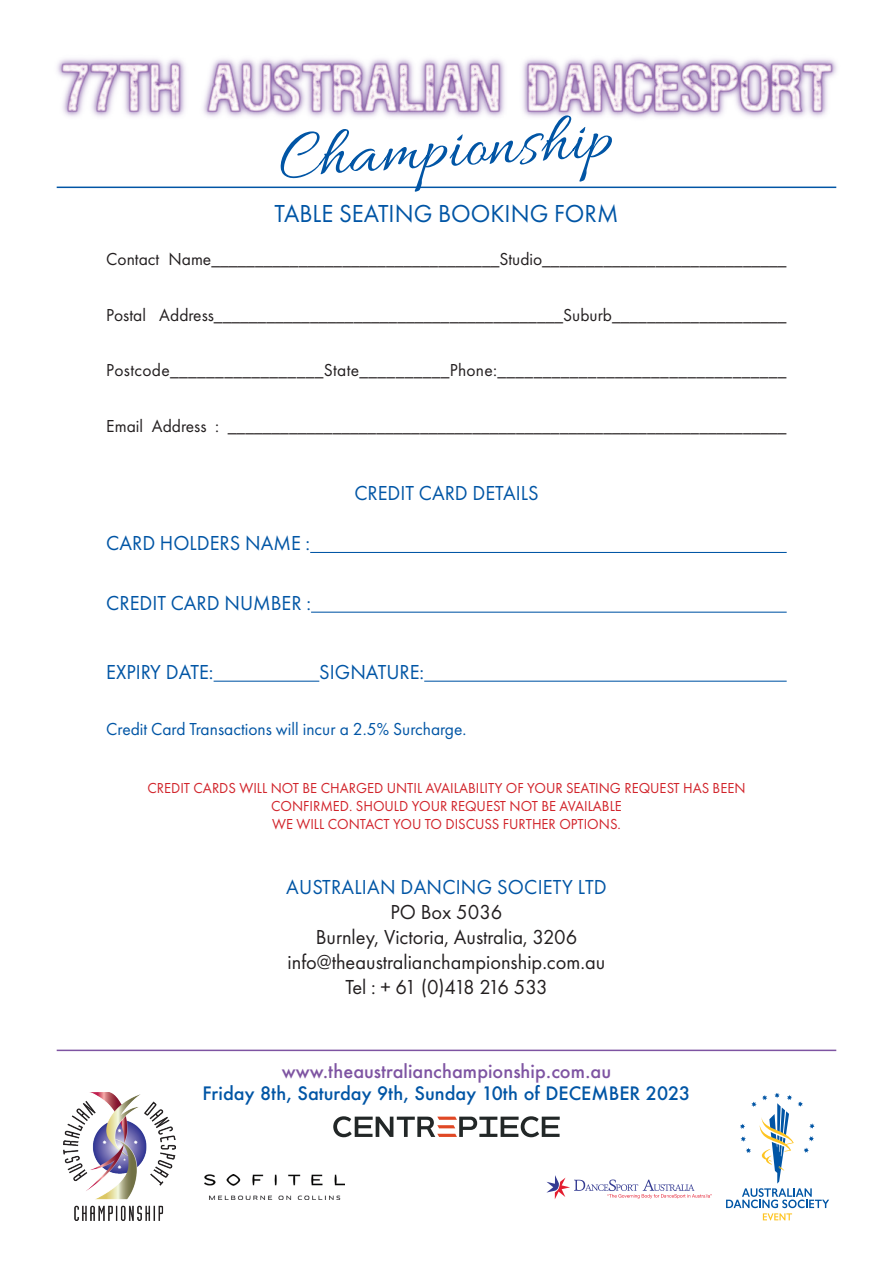
<style>
.page{position:relative;width:893px;height:1263px;background:#fff}
.page>*{position:absolute;margin:0;border:0;box-sizing:border-box;transform-origin:0 0}
.t1{font:25.5px "Futura PT";color:#0155a5}
.t2{font:21px "Futura PT";color:#0155a5}
.t3{font:21px/25.2px "Futura PT";color:#231f20;text-align:center}
.t4{font:18px "Futura PT";color:#231f20}
.t5{font:18px "Futura PT";letter-spacing:.02em;color:#231f20}
.t6{font:500 18px "Futura";color:#0155a5}
.t7{font:18px "Futura PT";color:#0155a5}
.t8{font:500 18px "Futura";color:#7e54a2}
.t9{font:15px/18px "Futura PT";color:#d1232a;text-align:center}
</style>
<div class="page">
<svg style="left:726px;top:1093px;width:103px;height:127px"></svg>
<img style="left:64px;top:1093px;width:112px;height:127px">
<hr style="left:57px;top:187px;width:779px;height:1px;background:#0155a5">
<hr style="left:57px;top:1049px;width:779px;height:2px;background:#7e54a2">
<img style="left:205px;top:1175px;width:139px;height:24px">
<svg style="left:546px;top:1175px;width:166px;height:24px"></svg>
<svg style="left:333px;top:1116px;width:227px;height:21px"></svg>
<img style="left:57px;top:57px;width:780px;height:61px">
<svg style="left:280px;top:115px;width:332px;height:77px"></svg>
<hr style="left:310px;top:552px;width:477px;height:1px;background:#0155a5">
<hr style="left:311px;top:612px;width:476px;height:1px;background:#0155a5">
<hr style="left:214px;top:681px;width:105px;height:1px;background:#0155a5">
<hr style="left:424px;top:681px;width:363px;height:1px;background:#0155a5">
<h1 class="t1" style="left:275px;top:198px;width:345px">TABLE SEATING BOOKING FORM</h1>
<p class="t4" style="left:106px;top:248px;width:682px">Contact Name_________________________________Studio____________________________</p>
<p class="t4" style="left:106px;top:304px;width:682px">Postal Address________________________________________Suburb____________________</p>
<p class="t5" style="left:106px;top:359px;width:682px">Postcode_________________State__________Phone:________________________________</p>
<p class="t4" style="left:106px;top:415px;width:682px">Email Address : ________________________________________________________________</p>
<p class="t2" style="left:106px;top:531px;width:205px">CARD HOLDERS NAME :</p>
<p class="t2" style="left:106px;top:591px;width:206px">CREDIT CARD NUMBER :</p>
<p class="t2" style="left:354px;top:480px;width:186px">CREDIT CARD DETAILS</p>
<p class="t2" style="left:106px;top:660px;width:109px">EXPIRY DATE:</p>
<p class="t2" style="left:319px;top:660px;width:106px">SIGNATURE:</p>
<p class="t7" style="left:106px;top:718px;width:362px">Credit Card Transactions will incur a 2.5% Surcharge.</p>
<p class="t9" style="left:147px;top:779px;width:599px">CREDIT CARDS WILL NOT BE CHARGED UNTIL AVAILABILITY OF YOUR SEATING REQUEST HAS BEEN<br>CONFIRMED. SHOULD YOUR REQUEST NOT BE AVAILABLE<br>WE WILL CONTACT YOU TO DISCUSS FURTHER OPTIONS.</p>
<p class="t2" style="left:286px;top:874px;width:322px">AUSTRALIAN DANCING SOCIETY LTD</p>
<p class="t3" style="left:288px;top:899px;width:319px">PO Box 5036<br>Burnley, Victoria, Australia, 3206 info@theaustralianchampionship.com.au<br>Tel : + 61 (0)418 216 533</p>
<p class="t8" style="left:282px;top:1059px;width:331px">www.theaustralianchampionship.com.au</p>
<p class="t6" style="left:203px;top:1080px;width:489px">Friday 8th, Saturday 9th, Sunday 10th of DECEMBER 2023</p>
</div>
